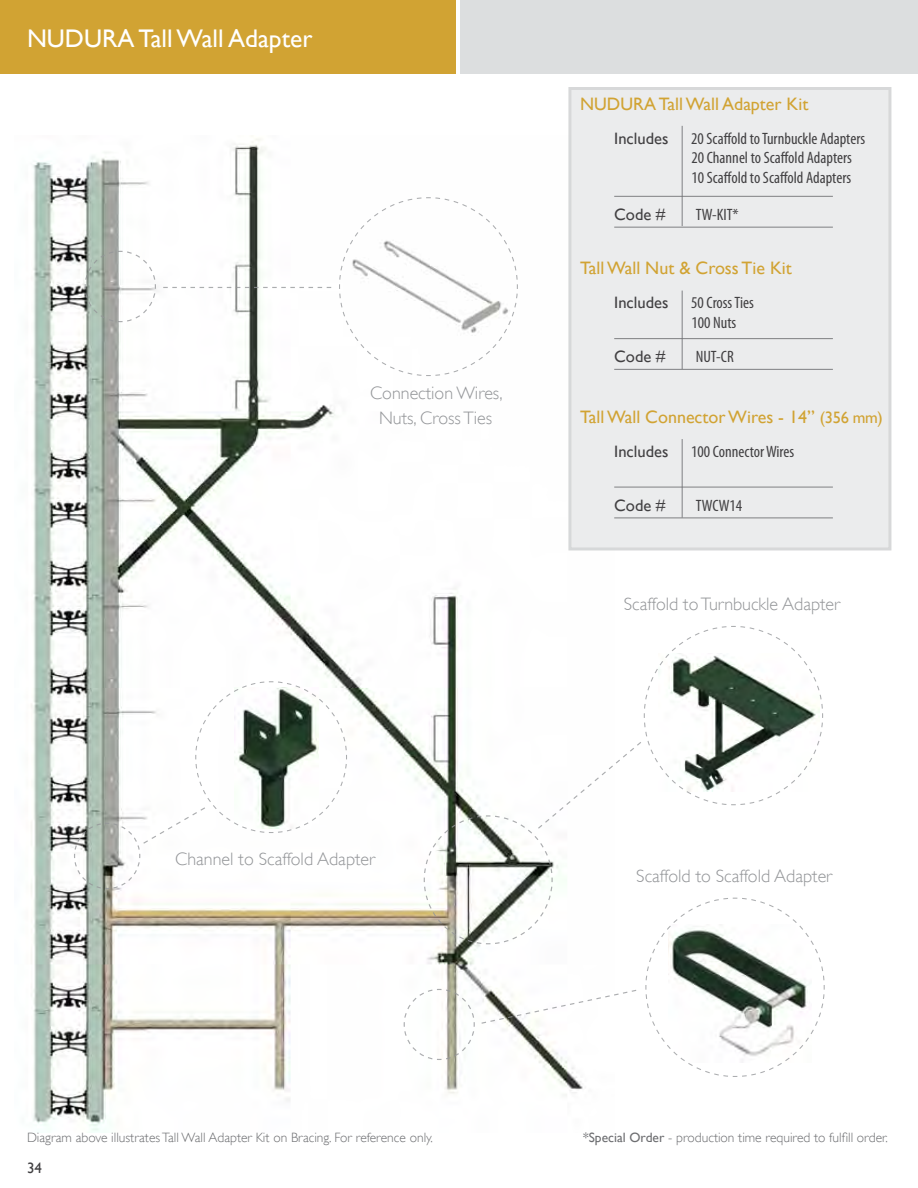
<style>
.page{position:relative;width:918px;height:1188px;background:#fff}
.page>*{position:absolute;margin:0;border:0;box-sizing:border-box;transform-origin:0 0}
.t1{font:25.5px "Gill Sans";color:#fff}
.t2{font:300 18px/25.5px "Gill Sans";color:#939598;text-align:center}
.t3{font:18px "Gill Sans";color:#d1a333}
.t4{font:condensed 16.5px/19.8px "Myriad Pro";color:#414042}
.t5{font:16.5px "Gill Sans";color:#414042}
.t6{font:15px "Gill Sans";color:#414042}
.t7{font:300 13.5px "Gill Sans";color:#6d6e71}
.s1{font-size:16.5px}
.s2{font-weight:400}
</style>
<div class="page">
<div style="left:460px;top:0;width:458px;height:74px;background:#dcdedf"></div>
<div style="left:0;top:0;width:456px;height:74px;background:#d1a333"></div>
<img style="left:31px;top:138px;width:584px;height:995px">
<div style="left:568px;top:87px;width:323px;height:463px;background:#e6e7e8;border:3px solid #cbcdce"></div>
<hr style="left:682px;top:126px;width:1px;height:100px;background:#6d6e71">
<hr style="left:614px;top:196px;width:219px;height:1px;background:#6d6e71">
<hr style="left:614px;top:227px;width:219px;height:1px;background:#6d6e71">
<hr style="left:682px;top:291px;width:1px;height:78px;background:#6d6e71">
<hr style="left:614px;top:338px;width:219px;height:1px;background:#6d6e71">
<hr style="left:614px;top:369px;width:219px;height:1px;background:#6d6e71">
<hr style="left:682px;top:439px;width:1px;height:79px;background:#6d6e71">
<hr style="left:614px;top:487px;width:219px;height:1px;background:#6d6e71">
<hr style="left:614px;top:517px;width:219px;height:1px;background:#6d6e71">
<svg style="left:403px;top:625px;width:422px;height:453px"></svg>
<svg style="left:73px;top:681px;width:275px;height:209px"></svg>
<svg style="left:84px;top:250px;width:73px;height:73px"></svg>
<svg style="left:163px;top:287px;width:168px;height:1px"></svg>
<svg style="left:338px;top:197px;width:180px;height:180px"></svg>
<h1 class="t1" style="left:27px;top:23px;width:287px">NUDURA Tall Wall Adapter</h1>
<p class="t2" style="left:370px;top:379px;width:134px">Connection Wires,<br>Nuts, Cross Ties</p>
<p class="t3" style="left:580px;top:93px;width:230px">NUDURA Tall Wall Adapter Kit</p>
<p class="t5" style="left:614px;top:128px;width:56px">Includes</p>
<p class="t4" style="left:691px;top:128px;width:175px">20 Scaffold to Turnbuckle Adapters<br>20 Channel to Scaffold Adapters<br>10 Scaffold to Scaffold Adapters</p>
<p class="t5" style="left:614px;top:205px;width:53px">Code #</p>
<p class="t4" style="left:696px;top:205px;width:45px">TW-KIT*</p>
<p class="t3" style="left:580px;top:258px;width:213px">Tall Wall Nut &amp; Cross Tie Kit</p>
<p class="t5" style="left:614px;top:293px;width:56px">Includes</p>
<p class="t4" style="left:691px;top:293px;width:64px">50 Cross Ties<br>100 Nuts</p>
<p class="t5" style="left:614px;top:347px;width:53px">Code #</p>
<p class="t4" style="left:696px;top:347px;width:40px">NUT-CR</p>
<p class="t3" style="left:580px;top:406px;width:304px">Tall Wall Connector Wires - 14” <span class="s1">(356 mm)</span></p>
<p class="t5" style="left:614px;top:442px;width:56px">Includes</p>
<p class="t4" style="left:691px;top:441px;width:104px">100 Connector Wires</p>
<p class="t5" style="left:614px;top:496px;width:53px">Code #</p>
<p class="t4" style="left:696px;top:495px;width:48px">TWCW14</p>
<p class="t2" style="left:624px;top:591px;width:218px">Scaffold to Turnbuckle Adapter</p>
<p class="t2" style="left:175px;top:845px;width:201px">Channel to Scaffold Adapter</p>
<p class="t2" style="left:636px;top:863px;width:198px">Scaffold to Scaffold Adapter</p>
<p class="t7" style="left:27px;top:1127px;width:407px">Diagram above illustrates Tall Wall Adapter Kit on Bracing. For reference only.</p>
<p class="t7" style="left:583px;top:1127px;width:306px"><span class="s2">*Special Order</span> - production time required to fulfill order.</p>
<p class="t6" style="left:27px;top:1159px;width:16px">34</p>
</div>
